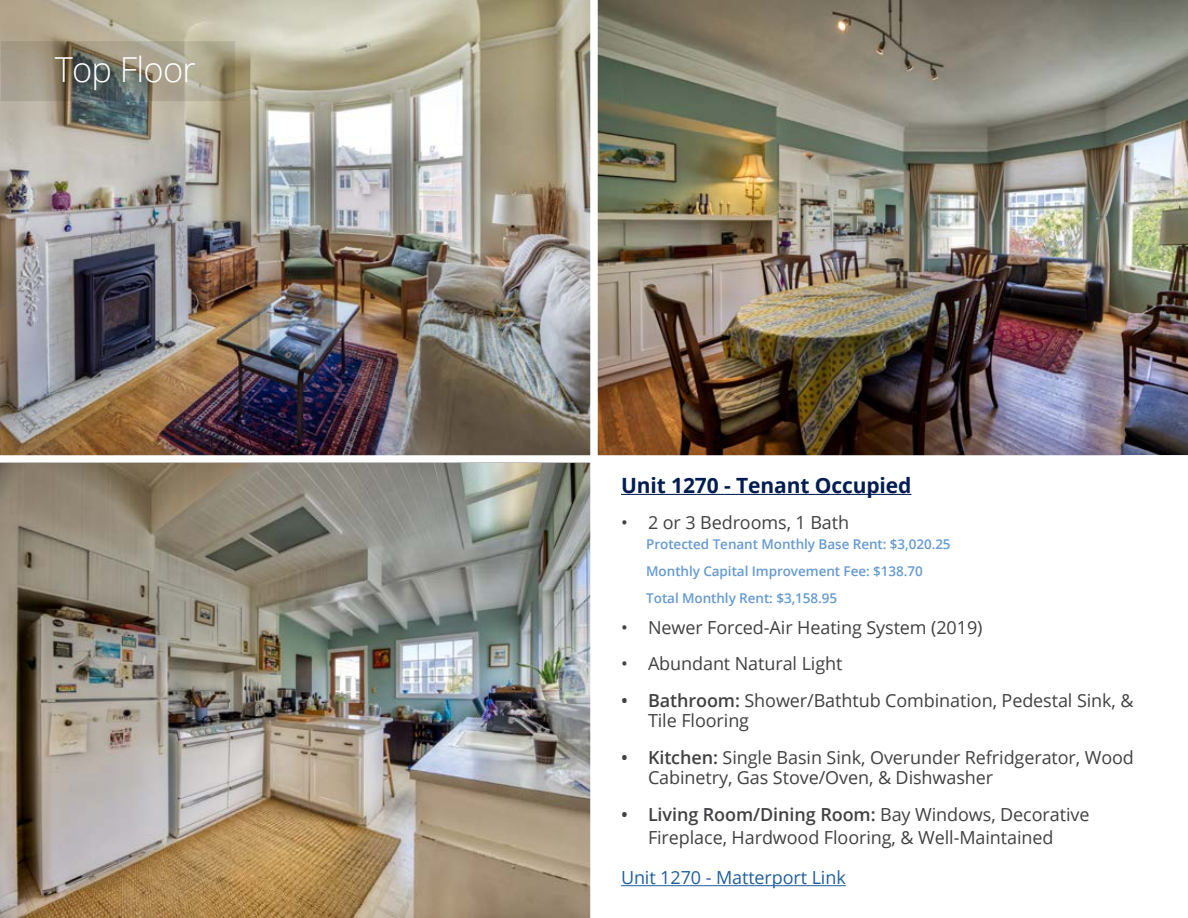
<style>
.page{position:relative;width:1188px;height:918px;background:#fff}
.page>*{position:absolute;margin:0;border:0;box-sizing:border-box;transform-origin:0 0}
.t1{font:300 34.5px "Open Sans";letter-spacing:-.02em;color:#fff}
.t2{font:700 21px "Open Sans";letter-spacing:-.005em;color:#001c52}
.t3{font:18px/19.5px "Open Sans";letter-spacing:-.005em;color:#414042}
.t4{font:18px "Open Sans";letter-spacing:-.005em;color:#215e9e}
.t5{font:600 13.5px/27px "Open Sans";letter-spacing:-.005em;color:#659ad2}
.s1{font-weight:600}
</style>
<div class="page">
<img style="left:598px;top:0;width:590px;height:455px">
<img style="left:0;top:0;width:590px;height:455px">
<img style="left:0;top:463px;width:590px;height:455px">
<svg style="left:2px;top:42px;width:231px;height:58px;background:#918b7a"></svg>
<hr style="left:621px;top:494px;width:290px;height:1px;background:#001c52">
<hr style="left:621px;top:885px;width:225px;height:1px;background:#215e9e">
<h1 class="t1" style="left:55px;top:46px;width:143px">Top Floor</h1>
<p class="t2" style="left:621px;top:470px;width:292px">Unit 1270 - Tenant Occupied</p>
<p class="t3" style="left:621px;top:512px;width:230px">• 2 or 3 Bedrooms, 1 Bath</p>
<p class="t5" style="left:646px;top:530px;width:306px">Protected Tenant Monthly Base Rent: $3,020.25<br>Monthly Capital Improvement Fee: $138.70<br>Total Monthly Rent: $3,158.95</p>
<p class="t3" style="left:621px;top:617px;width:363px">• Newer Forced-Air Heating System (2019)</p>
<p class="t3" style="left:621px;top:653px;width:223px">• Abundant Natural Light</p>
<p class="t3" style="left:648px;top:691px;width:487px;text-indent:-27px"><span class="s1">• Bathroom:</span> Shower/Bathtub Combination, Pedestal Sink, &amp;<br>Tile Flooring</p>
<p class="t3" style="left:648px;top:748px;width:488px;text-indent:-27px"><span class="s1">• Kitchen:</span> Single Basin Sink, Overunder Refridgerator, Wood<br>Cabinetry, Gas Stove/Oven, &amp; Dishwasher</p>
<p class="t3" style="left:621px;top:803px;width:470px;line-height:22.5px;text-align:center"><span class="s1">• Living Room/Dining Room:</span> Bay Windows, Decorative<br>Fireplace, Hardwood Flooring, &amp; Well-Maintained</p>
<p class="t4" style="left:621px;top:865px;width:226px">Unit 1270 - Matterport Link</p>
</div>
